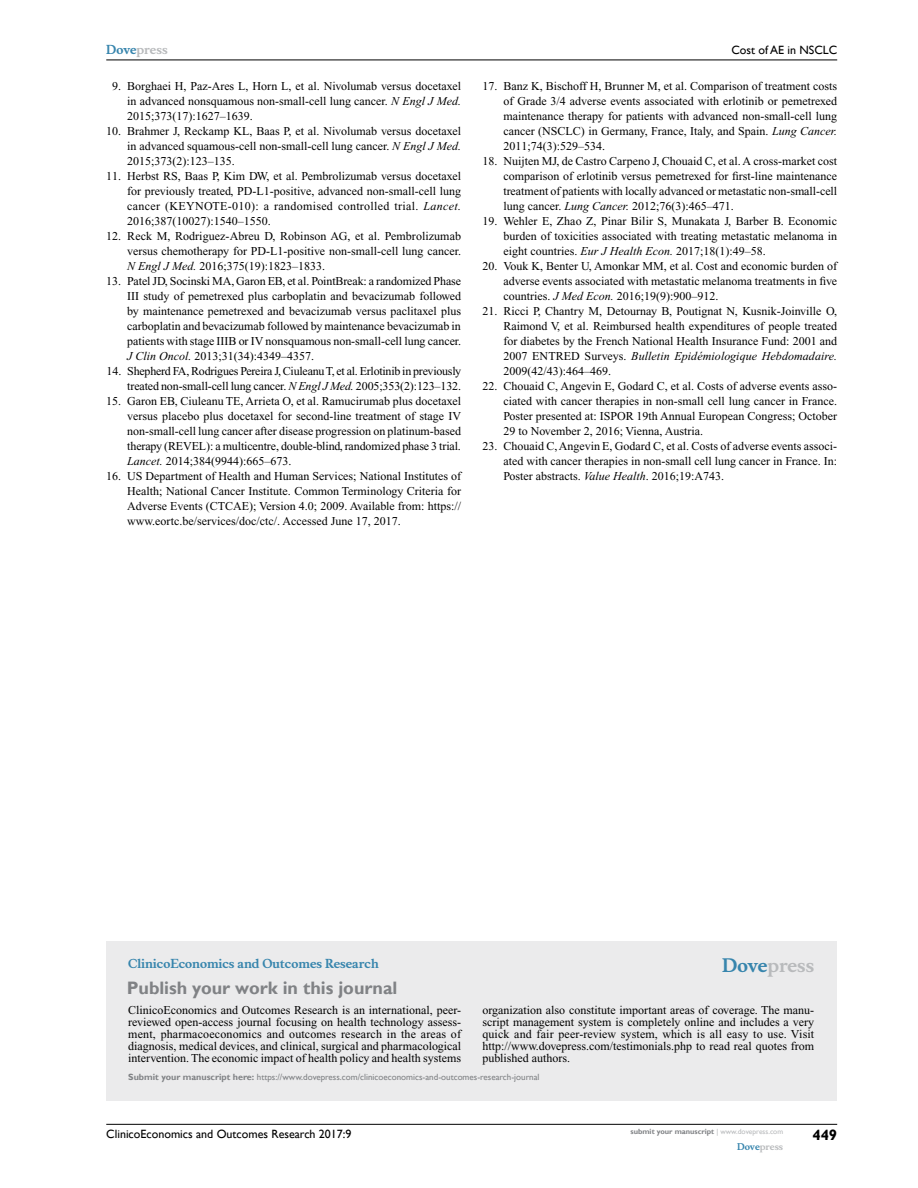
<style>
.page{position:relative;width:918px;height:1188px;background:#fff}
.page>*{position:absolute;margin:0;border:0;box-sizing:border-box;transform-origin:0 0}
.t1{font:700 18px "Gill Sans";color:#808285}
.t2{font:700 18px "Musee";color:#b8babc}
.t3{font:700 15px "Gill Sans";color:#000}
.t4{font:12px/15px "Times New Roman";color:#000;text-align:justify}
.t5{font:12px/15px "Times New Roman";letter-spacing:-.02em;color:#000;text-align:right}
.t6{font:12px "Gill Sans";color:#000}
.t7{font:700 12px "Musee";color:#3785ad}
.t8{font:700 12px "Musee";color:#b8babc}
.t9{font:9px "Gill Sans";color:#808285}
.t10{font:700 9px "Musee";color:#b8babc}
.t11{font:700 7.5px "Gill Sans";color:#808285}
.s1{color:#3785ad}
.s2{font-style:italic}
.s3{font-weight:700}
.s4{font-weight:400;color:#b8babc}
</style>
<div class="page">
<div style="left:106px;top:941px;width:731px;height:159px;background:#ebebec"></div>
<hr style="left:106px;top:1124px;width:731px;height:1px;background:#000">
<hr style="left:106px;top:60px;width:731px;height:1px;background:#000">
<p class="t8" style="left:106px;top:43px;width:63px"><span class="s1">Dove</span>press</p>
<p class="t4" style="left:127px;top:79px;width:335px;text-indent:-15px">9. Borghaei H, Paz-Ares L, Horn L, et al. Nivolumab versus docetaxel in advanced nonsquamous non-small-cell lung cancer. <span class="s2">N Engl J Med.<br></span>2015;373(17):1627–1639.</p>
<p class="t4" style="left:127px;top:124px;width:335px;text-indent:-21px">10. Brahmer J, Reckamp KL, Baas P, et al. Nivolumab versus docetaxel in advanced squamous-cell non-small-cell lung cancer. <span class="s2">N Engl J Med.<br></span>2015;373(2):123–135.</p>
<p class="t4" style="left:127px;top:169px;width:335px;text-indent:-21px">11. Herbst RS, Baas P, Kim DW, et al. Pembrolizumab versus docetaxel for previously treated, PD-L1-positive, advanced non-small-cell lung cancer (KEYNOTE-010): a randomised controlled trial. <span class="s2">Lancet.<br></span>2016;387(10027):1540–1550.</p>
<p class="t4" style="left:127px;top:229px;width:335px;text-indent:-21px">12. Reck M, Rodriguez-Abreu D, Robinson AG, et al. Pembrolizumab versus chemotherapy for PD-L1-positive non-small-cell lung cancer.<br><span class="s2">N Engl J Med.</span> 2016;375(19):1823–1833.</p>
<p class="t4" style="left:127px;top:274px;width:335px;text-indent:-21px">13. Patel JD, Socinski MA, Garon EB, et al. PointBreak: a randomized Phase III study of pemetrexed plus carboplatin and bevacizumab followed by maintenance pemetrexed and bevacizumab versus paclitaxel plus carboplatin and bevacizumab followed by maintenance bevacizumab in patients with stage IIIB or IV nonsquamous non-small-cell lung cancer.<br><span class="s2">J Clin Oncol.</span> 2013;31(34):4349–4357.</p>
<p class="t5" style="left:107px;top:364px;width:356px">14. Shepherd FA, Rodrigues Pereira J, Ciuleanu T, et al. Erlotinib in previously treated non-small-cell lung cancer. <span class="s2">N Engl J Med.</span> 2005;353(2):123–132.</p>
<p class="t4" style="left:127px;top:394px;width:335px;text-indent:-21px">15. Garon EB, Ciuleanu TE, Arrieta O, et al. Ramucirumab plus docetaxel versus placebo plus docetaxel for second-line treatment of stage IV non-small-cell lung cancer after disease progression on platinum-based therapy (REVEL): a multicentre, double-blind, randomized phase 3 trial.<br><span class="s2">Lancet.</span> 2014;384(9944):665–673.</p>
<p class="t4" style="left:127px;top:469px;width:335px;text-indent:-21px">16. US Department of Health and Human Services; National Institutes of Health; National Cancer Institute. Common Terminology Criteria for Adverse Events (CTCAE); Version 4.0; 2009. Available from: https:// www.eortc.be/services/doc/ctc/. Accessed June 17, 2017.</p>
<p class="t6" style="left:731px;top:43px;width:107px">Cost of AE in NSCLC</p>
<p class="t4" style="left:503px;top:79px;width:335px;text-indent:-21px">17. Banz K, Bischoff H, Brunner M, et al. Comparison of treatment costs of Grade 3/4 adverse events associated with erlotinib or pemetrexed maintenance therapy for patients with advanced non-small-cell lung cancer (NSCLC) in Germany, France, Italy, and Spain. <span class="s2">Lung Cancer.<br></span>2011;74(3):529–534.</p>
<p class="t4" style="left:503px;top:154px;width:335px;text-indent:-21px">18. Nuijten MJ, de Castro Carpeno J, Chouaid C, et al. A cross-market cost comparison of erlotinib versus pemetrexed for first-line maintenance treatment of patients with locally advanced or metastatic non-small-cell lung cancer. <span class="s2">Lung Cancer.</span> 2012;76(3):465–471.</p>
<p class="t4" style="left:503px;top:214px;width:335px;text-indent:-21px">19. Wehler E, Zhao Z, Pinar Bilir S, Munakata J, Barber B. Economic burden of toxicities associated with treating metastatic melanoma in eight countries. <span class="s2">Eur J Health Econ.</span> 2017;18(1):49–58.</p>
<p class="t4" style="left:503px;top:259px;width:335px;text-indent:-21px">20. Vouk K, Benter U, Amonkar MM, et al. Cost and economic burden of adverse events associated with metastatic melanoma treatments in five countries. <span class="s2">J Med Econ.</span> 2016;19(9):900–912.</p>
<p class="t4" style="left:503px;top:304px;width:335px;text-indent:-21px">21. Ricci P, Chantry M, Detournay B, Poutignat N, Kusnik-Joinville O, Raimond V, et al. Reimbursed health expenditures of people treated for diabetes by the French National Health Insurance Fund: 2001 and 2007 ENTRED Surveys. <span class="s2">Bulletin Epidémiologique Hebdomadaire.<br></span>2009(42/43):464–469.</p>
<p class="t4" style="left:503px;top:379px;width:335px;text-indent:-21px">22. Chouaid C, Angevin E, Godard C, et al. Costs of adverse events asso&shy;ciated with cancer therapies in non-small cell lung cancer in France.<br>Poster presented at: ISPOR 19th Annual European Congress; October 29 to November 2, 2016; Vienna, Austria.</p>
<p class="t4" style="left:503px;top:439px;width:335px;text-indent:-21px">23. Chouaid C, Angevin E, Godard C, et al. Costs of adverse events associ&shy;ated with cancer therapies in non-small cell lung cancer in France. In:<br>Poster abstracts. <span class="s2">Value Health</span>. 2016;19:A743.</p>
<p class="t7" style="left:128px;top:956px;width:252px">ClinicoEconomics and Outcomes Research</p>
<h1 class="t1" style="left:127px;top:977px;width:272px">Publish your work in this journal</h1>
<h1 class="t2" style="left:722px;top:955px;width:94px"><span class="s1">Dove</span>press</h1>
<p class="t4" style="left:128px;top:1004px;width:334px;line-height:12px">ClinicoEconomics and Outcomes Research is an international, peer&shy;reviewed open-access journal focusing on health technology assess&shy;ment, pharmacoeconomics and outcomes research in the areas of diagnosis, medical devices, and clinical, surgical and pharmacological intervention. The economic impact of health policy and health systems</p>
<p class="t4" style="left:482px;top:1004px;width:333px;line-height:12px">organization also constitute important areas of coverage. The manu&shy;script management system is completely online and includes a very quick and fair peer-review system, which is all easy to use. Visit http://www.dovepress.com/testimonials.php to read real quotes from published authors.</p>
<p class="t9" style="left:128px;top:1072px;width:413px"><span class="s3">Submit your manuscript here:</span> https://www.dovepress.com/clinicoeconomics-and-outcomes-research-journal</p>
<p class="t6" style="left:106px;top:1127px;width:247px">ClinicoEconomics and Outcomes Research 2017:9</p>
<p class="t11" style="left:631px;top:1127px;width:154px">submit your manuscript <span class="s4">| www.dovepress.com</span></p>
<p class="t10" style="left:737px;top:1141px;width:48px"><span class="s1">Dove</span>press</p>
<p class="t3" style="left:812px;top:1126px;width:26px">449</p>
</div>
